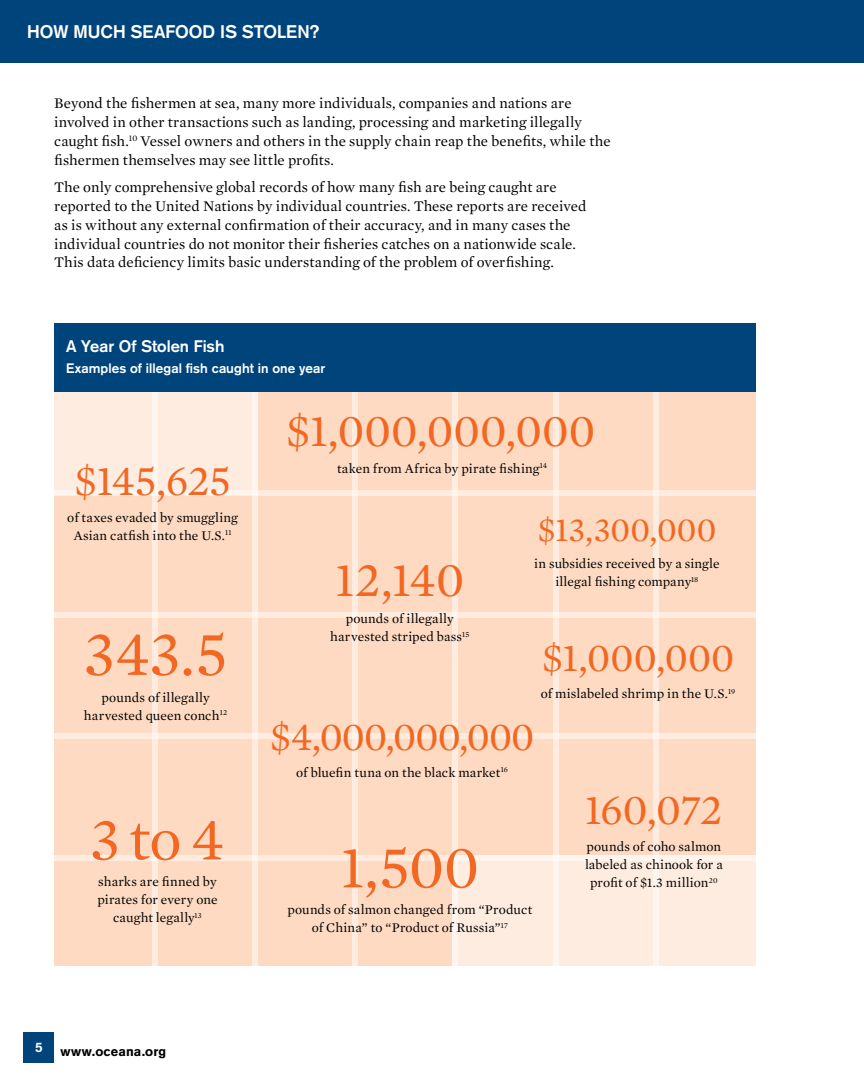
<style>
.page{position:relative;width:864px;height:1080px;background:#fff}
.page>*{position:absolute;margin:0;border:0;box-sizing:border-box;transform-origin:0 0}
.t1{font:64.5px "Mercury Text G1";color:#f26722}
.t2{font:61.5px "Mercury Text G1";color:#f26722}
.t3{font:49.5px "Mercury Text G1";color:#f26722}
.t4{font:46.5px "Mercury Text G1";color:#f26722}
.t5{font:43.5px "Mercury Text G1";letter-spacing:-.025em;color:#f26722}
.t6{font:40.5px "Mercury Text G1";letter-spacing:-.025em;color:#f26722}
.t7{font:34.5px "Mercury Text G1";letter-spacing:.005em;color:#f26722}
.t8{font:700 18px "Akzidenz Grotesk";letter-spacing:.005em;color:#fff}
.t9{font:700 16.5px "Akzidenz Grotesk";color:#fff}
.t10{font:15px/18.8px "Mercury Text G1";color:#000}
.t11{font:13.5px/18px "Mercury Text G1";letter-spacing:.005em;color:#000;text-align:center}
.t12{font:700 13.5px "Akzidenz Grotesk";letter-spacing:.005em;color:#fff}
.t13{font:900 12.75px "Akzidenz Grotesk";letter-spacing:.01em;color:#000}
</style>
<div class="page">
<div style="left:24px;top:1032px;width:30px;height:30px;background:#00447c"></div>
<div style="left:54px;top:351px;width:702px;height:615px;background:#fddac1"></div>
<div style="left:458px;top:860px;width:298px;height:106px;background:#fdecdf"></div>
<div style="left:54px;top:392px;width:198px;height:99px;background:#fdecdf"></div>
<svg style="left:54px;top:491px;width:702px;height:5px;background:#fdeee2"></svg>
<div style="left:54px;top:612px;width:702px;height:5px;background:#fdecdf"></div>
<div style="left:54px;top:734px;width:702px;height:5px;background:#fdecdf"></div>
<svg style="left:54px;top:855px;width:702px;height:5px;background:#fdefe5"></svg>
<svg style="left:152px;top:392px;width:5px;height:574px;background:#fdede2"></svg>
<svg style="left:252px;top:392px;width:6px;height:574px;background:#fdede2"></svg>
<div style="left:352px;top:382px;width:6px;height:593px;background:#fdecdf"></div>
<svg style="left:453px;top:392px;width:5px;height:574px;background:#fdeee2"></svg>
<svg style="left:553px;top:392px;width:5px;height:574px;background:#fdeee2"></svg>
<svg style="left:653px;top:392px;width:5px;height:574px;background:#fdeee2"></svg>
<div style="left:0;top:0;width:864px;height:62px;background:#00447c"></div>
<div style="left:54px;top:323px;width:702px;height:69px;background:#00447c"></div>
<p class="t8" style="left:27px;top:21px;width:294px">HOW MUCH SEAFOOD IS STOLEN?</p>
<p class="t10" style="left:54px;top:93px;width:558px">Beyond the fishermen at sea, many more individuals, companies and nations are involved in other transactions such as landing, processing and marketing illegally caught fish.<sup>10</sup> Vessel owners and others in the supply chain reap the benefits, while the fishermen themselves may see little profits.</p>
<p class="t10" style="left:54px;top:177px;width:534px">The only comprehensive global records of how many fish are being caught are reported to the United Nations by individual countries. These reports are received as is without any external confirmation of their accuracy, and in many cases the individual countries do not monitor their fisheries catches on a nationwide scale.<br>This data deficiency limits basic understanding of the problem of overfishing.</p>
<p class="t9" style="left:66px;top:337px;width:160px">A Year Of Stolen Fish</p>
<p class="t12" style="left:66px;top:360px;width:261px">Examples of illegal fish caught in one year</p>
<h3 class="t5" style="left:74px;top:449px;width:159px">$145,625</h3>
<p class="t11" style="left:67px;top:508px;width:172px">of taxes evaded by smuggling<br>Asian catfish into the U.S.<sup>11</sup></p>
<h1 class="t1" style="left:84px;top:607px;width:146px">343.5</h1>
<p class="t11" style="left:84px;top:688px;width:145px">pounds of illegally harvested queen conch<sup>12</sup></p>
<h2 class="t2" style="left:90px;top:795px;width:137px">3 to 4</h2>
<p class="t11" style="left:97px;top:872px;width:122px">sharks are finned by pirates for every one caught legally<sup>13</sup></p>
<h3 class="t4" style="left:286px;top:397px;width:311px">$1,000,000,000</h3>
<p class="t11" style="left:337px;top:459px;width:212px">taken from Africa by pirate fishing<sup>14</sup></p>
<h3 class="t3" style="left:335px;top:544px;width:131px">12,140</h3>
<p class="t11" style="left:330px;top:609px;width:141px">pounds of illegally harvested striped bass<sup>15</sup></p>
<h3 class="t7" style="left:537px;top:505px;width:181px">$13,300,000</h3>
<p class="t11" style="left:534px;top:554px;width:187px">in subsidies received by a single illegal fishing company<sup>18</sup></p>
<h3 class="t6" style="left:542px;top:629px;width:194px">$1,000,000</h3>
<p class="t11" style="left:541px;top:684px;width:196px">of mislabeled shrimp in the U.S.<sup>19</sup></p>
<h3 class="t6" style="left:270px;top:707px;width:266px">$4,000,000,000</h3>
<p class="t11" style="left:296px;top:762px;width:213px">of bluefin tuna on the black market<sup>16</sup></p>
<h2 class="t2" style="left:341px;top:823px;width:140px">1,500</h2>
<p class="t11" style="left:287px;top:900px;width:246px">pounds of salmon changed from “Product of China” to “Product of Russia”<sup>17</sup></p>
<h3 class="t5" style="left:585px;top:778px;width:140px">160,072</h3>
<p class="t11" style="left:585px;top:837px;width:139px">pounds of coho salmon labeled as chinook for a profit of $1.3 million<sup>20</sup></p>
<p class="t12" style="left:35px;top:1040px;width:9px">5</p>
<p class="t13" style="left:60px;top:1044px;width:107px">www.oceana.org</p>
</div>
